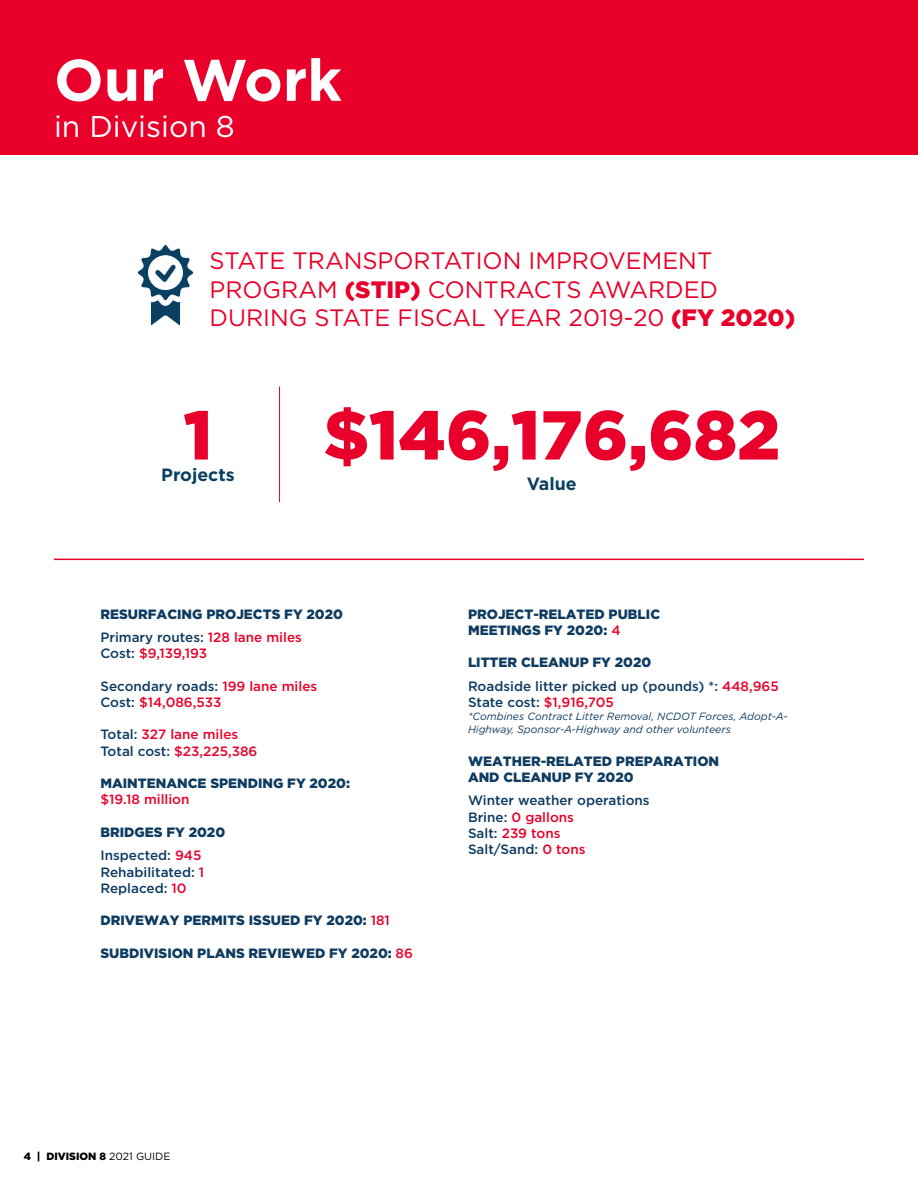
<style>
.page{position:relative;width:918px;height:1188px;background:#fff}
.page>*{position:absolute;margin:0;border:0;box-sizing:border-box;transform-origin:0 0}
.t1{font:900 69px "Gotham";color:#e8002a}
.t2{font:700 58.5px "Gotham";color:#fff}
.t3{font:30px "Gotham";color:#fff}
.t4{font:23.7px/28.5px "Gotham";color:#e8002a}
.t5{font:700 17.7px "Gotham";color:#093f60}
.t6{font:900 13.5px/23.7px "Gotham";color:#0e3b60}
.t7{font:500 13.5px/16.2px "Gotham";color:#0e3b60}
.t8{font:500 13.5px/16.2px "Gotham";color:#e8002a}
.t9{font:italic 10.5px/13.5px "Gotham";color:#0e3b60}
.t10{font:900 10.5px "Gotham";color:#000}
.s1{font-weight:900}
.s2{font-weight:500}
.s3{font-weight:500;color:#e8002a}
.s4{color:#0e3b60}
.s5{color:#e8002a}
.s6{font-weight:400}
</style>
<div class="page">
<div style="left:0;top:0;width:918px;height:154px;background:#e8002a"></div>
<hr style="left:54px;top:559px;width:810px;height:1px;background:#e8002a">
<svg style="left:137px;top:244px;width:57px;height:82px"></svg>
<hr style="left:279px;top:386px;width:1px;height:116px;background:#e8002a">
<h2 class="t2" style="left:54px;top:41px;width:289px">Our Work</h2>
<h3 class="t3" style="left:54px;top:107px;width:182px">in Division 8</h3>
<h3 class="t4" style="left:210px;top:246px;width:587px">STATE TRANSPORTATION IMPROVEMENT<br>PROGRAM <span class="s1">(STIP)</span> CONTRACTS AWARDED<br>DURING STATE FISCAL YEAR 2019-20 <span class="s1">(FY 2020)</span></h3>
<h1 class="t1" style="left:183px;top:395px;width:31px">1</h1>
<h3 class="t5" style="left:161px;top:463px;width:75px">Projects</h3>
<h1 class="t1" style="left:323px;top:395px;width:459px">$146,176,682</h1>
<h3 class="t5" style="left:527px;top:472px;width:51px">Value</h3>
<p class="t6" style="left:100px;top:602px;width:244px">RESURFACING PROJECTS FY 2020<br><span class="s2">Primary routes:</span> <span class="s3">128 lane miles</span></p>
<p class="t8" style="left:100px;top:645px;width:108px"><span class="s4">Cost:</span> $9,139,193</p>
<p class="t8" style="left:100px;top:678px;width:218px"><span class="s4">Secondary roads:</span> 199 lane miles<br><span class="s4">Cost:</span> $14,086,533</p>
<p class="t8" style="left:100px;top:726px;width:158px"><span class="s4">Total:</span> 327 lane miles<br><span class="s4">Total cost:</span> $23,225,386</p>
<p class="t6" style="left:100px;top:771px;width:251px">MAINTENANCE SPENDING FY 2020:</p>
<p class="t8" style="left:100px;top:791px;width:91px">$19.18 million</p>
<p class="t6" style="left:100px;top:820px;width:126px">BRIDGES FY 2020<br><span class="s2">Inspected:</span> <span class="s3">945</span></p>
<p class="t7" style="left:100px;top:864px;width:105px">Rehabilitated: <span class="s5">1<br></span>Replaced: <span class="s5">10</span></p>
<p class="t6" style="left:100px;top:908px;width:291px">DRIVEWAY PERMITS ISSUED FY 2020: <span class="s3">181</span></p>
<p class="t6" style="left:100px;top:941px;width:314px">SUBDIVISION PLANS REVIEWED FY 2020: <span class="s3">86</span></p>
<p class="t6" style="left:468px;top:605px;width:194px;line-height:16.2px">PROJECT-RELATED PUBLIC<br>MEETINGS FY 2020: <span class="s3">4</span></p>
<p class="t7" style="left:468px;top:650px;width:312px;line-height:23.7px"><span class="s1">LITTER CLEANUP FY 2020<br></span>Roadside litter picked up (pounds) *: <span class="s5">448,965</span></p>
<p class="t7" style="left:468px;top:694px;width:148px">State cost: <span class="s5">$1,916,705</span></p>
<p class="t9" style="left:468px;top:709px;width:321px">*Combines Contract Litter Removal, NCDOT Forces, Adopt-A-<br>Highway, Sponsor-A-Highway and other volunteers</p>
<p class="t6" style="left:468px;top:752px;width:253px;line-height:16.2px">WEATHER-RELATED PREPARATION<br>AND CLEANUP FY 2020</p>
<p class="t7" style="left:468px;top:792px;width:183px">Winter weather operations<br>Brine: <span class="s5">0 gallons<br></span>Salt: <span class="s5">239 tons<br></span>Salt/Sand: <span class="s5">0 tons</span></p>
<p class="t10" style="left:24px;top:1150px;width:148px">4 | DIVISION 8 <span class="s6">2021 GUIDE</span></p>
</div>
